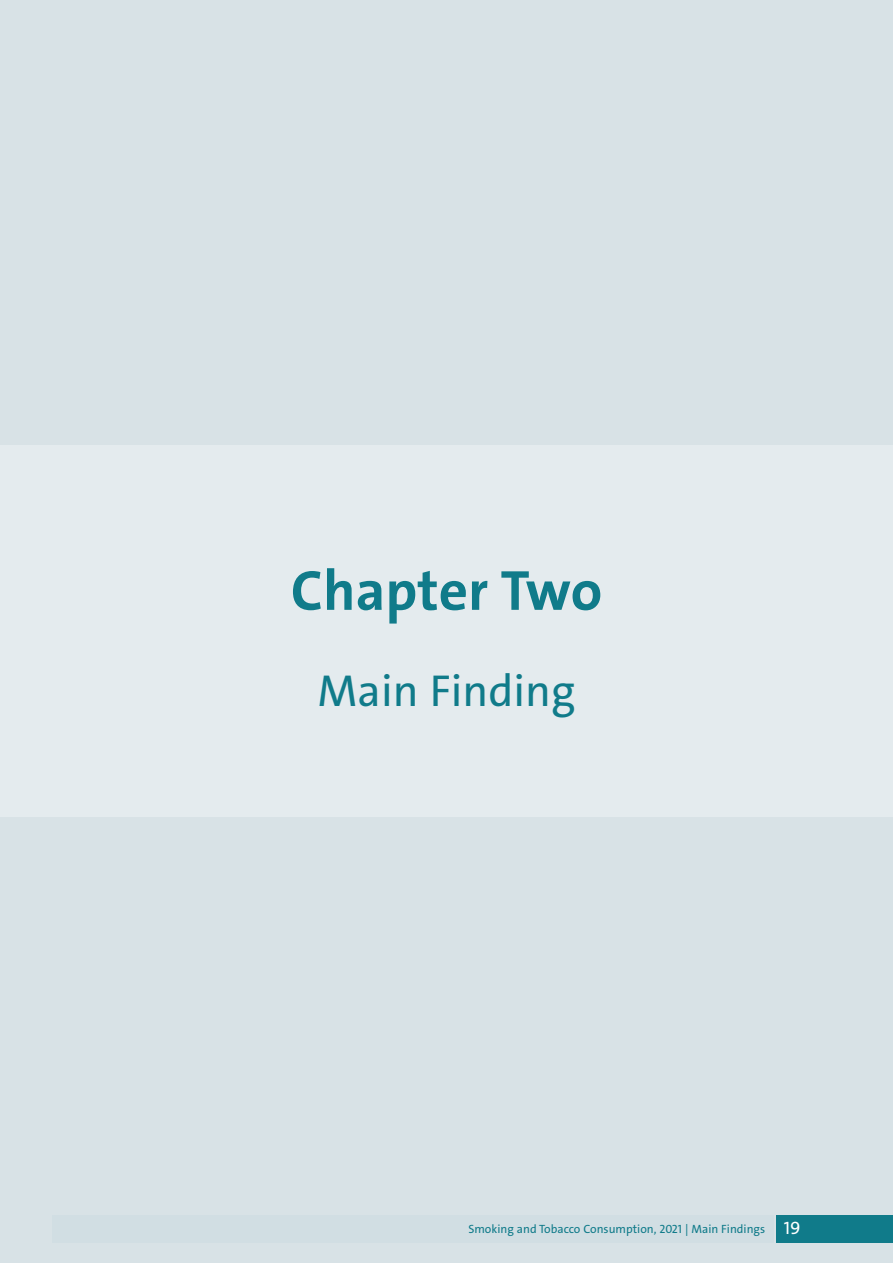
<style>
.page{position:relative;width:893px;height:1263px;background:#fff}
.page>*{position:absolute;margin:0;border:0;box-sizing:border-box;transform-origin:0 0}
.t1{font:700 57px "The Sans";color:#107b8a}
.t2{font:45px "The Sans";color:#107b8a}
.t3{font:12px "The Sans";color:#107b8a}
.s1{font-size:18px;color:#fff}
</style>
<div class="page">
<div style="left:1px;top:0;width:892px;height:1263px;background:#d8e2e6"></div>
<div style="left:1px;top:446px;width:892px;height:371px;background:#e4ebee"></div>
<div style="left:776px;top:1215px;width:117px;height:27px;background:#107b8a"></div>
<div style="left:52px;top:1215px;width:722px;height:27px;background:#cbdae0"></div>
<h1 class="t1" style="left:291px;top:554px;width:313px">Chapter Two</h1>
<h2 class="t2" style="left:318px;top:663px;width:259px">Main Finding</h2>
<p class="t3" style="left:468px;top:1222px;width:334px">Smoking and Tobacco Consumption, 2021 | Main Findings <span class="s1">19</span></p>
</div>
